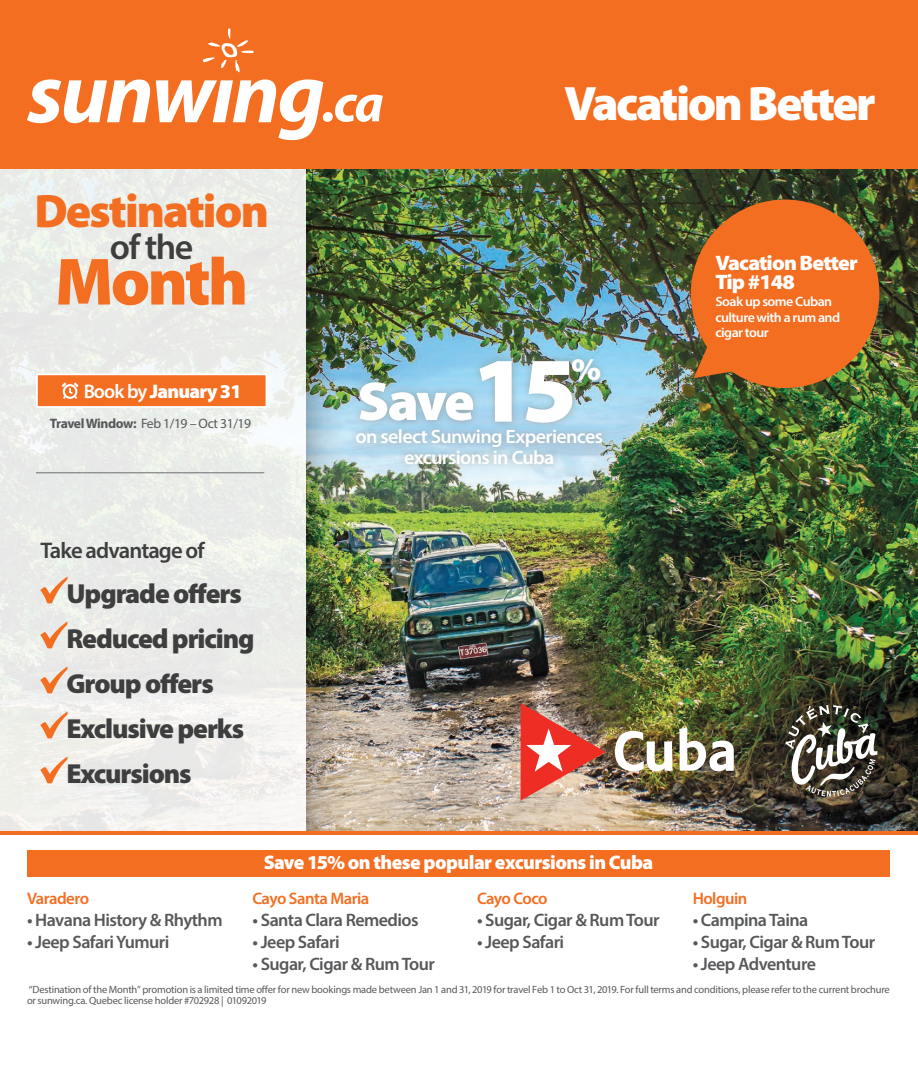
<style>
.page{position:relative;width:918px;height:1080px;background:#fff}
.page>*{position:absolute;margin:0;border:0;box-sizing:border-box;transform-origin:0 0}
.t1{font:900 93px "Myriad Pro";color:#fff;scale:1.04 1}
.t2{font:900 67.35px "Myriad Pro";letter-spacing:-.04em;color:#f36e21}
.t3{font:900 55.05px "Myriad Pro";color:#fff;scale:1.04 1}
.t4{font:900 48.6px "Myriad Pro";letter-spacing:-.05em;color:#fff}
.t5{font:900 47.1px "Myriad Pro";letter-spacing:-.04em;color:#f36e21}
.t6{font:600 35.85px "Myriad Pro";color:#3e3e3f}
.t7{font:900 31.5px "Myriad Pro";color:#fff;scale:1.04 1}
.t8{font:900 27.6px "Myriad Pro";letter-spacing:-.04em;color:#3e3e3f}
.t9{font:600 22.65px "Myriad Pro";letter-spacing:-.04em;color:#3e3e3f}
.t10{font:900 21px "Myriad Pro";letter-spacing:-.04em;color:#fff;scale:1.04 1}
.t11{font:900 19.8px "Myriad Pro";letter-spacing:-.03em;color:#fff}
.t12{font:600 19.35px/20.7px "Myriad Pro";letter-spacing:-.035em;color:#fff;text-align:center;scale:1.04 1}
.t13{font:600 18px "Myriad Pro";letter-spacing:-.03em;color:#57585a}
.t14{font:600 16.65px "Myriad Pro";letter-spacing:-.03em;color:#f36e21}
.t15{font:13.65px "Myriad Pro";letter-spacing:-.03em;color:#57585a}
.t16{font:600 13.5px/15.5px "Myriad Pro";letter-spacing:-.04em;color:#fff;scale:1.04 1}
.Legal{font:10.5px/10.5px "Myriad Pro";letter-spacing:-.02em;color:#57585a}
.s1{font-weight:600}
.s2{font-weight:700}
</style>
<div class="page">
<img style="left:306px;top:169px;width:612px;height:662px">
<svg style="left:0;top:169px;width:306px;height:662px;fill:#eaece9"></svg>
<div style="left:36px;top:373px;width:231px;height:35px;background:#f36e21;border:2px solid #fff"></div>
<svg style="left:62px;top:382px;width:17px;height:17px"></svg>
<div style="left:28px;top:850px;width:862px;height:26px;background:#f36e21"></div>
<hr style="left:36px;top:473px;width:228px;height:1px;background:#6c6d70">
<img style="left:306px;top:176px;width:44px;height:655px">
<svg style="left:40px;top:576px;width:27px;height:27px"></svg>
<svg style="left:40px;top:621px;width:27px;height:27px"></svg>
<svg style="left:40px;top:666px;width:27px;height:27px"></svg>
<svg style="left:40px;top:711px;width:27px;height:27px"></svg>
<svg style="left:40px;top:756px;width:27px;height:27px"></svg>
<svg style="left:690px;top:197px;width:192px;height:193px;background:#ca6824"></svg>
<div style="left:0;top:0;width:918px;height:169px;background:#f36e21"></div>
<svg style="left:203px;top:28px;width:51px;height:44px"></svg>
<svg style="left:27px;top:79px;width:123px;height:44px"></svg>
<svg style="left:156px;top:79px;width:167px;height:61px"></svg>
<div style="left:323px;top:112px;width:10px;height:10px;background:#fff;border-radius:50%"></div>
<svg style="left:335px;top:95px;width:48px;height:27px"></svg>
<img style="left:521px;top:703px;width:85px;height:98px">
<img style="left:615px;top:731px;width:58px;height:40px">
<img style="left:679px;top:727px;width:55px;height:45px">
<svg style="left:785px;top:705px;width:92px;height:92px"></svg>
<hr style="left:0;top:831px;width:918px;height:4px;background:#f36e21">
<div style="left:348px;top:352px;width:262px;height:120px;background:#827057;opacity:.45"></div>
<p class="t5" style="left:34px;top:184px;width:236px">Destination</p>
<p class="t2" style="left:55px;top:244px;width:195px">Month</p>
<p class="t6" style="left:110px;top:224px;width:85px">of the</p>
<h3 class="t11" style="left:83px;top:380px;width:160px"><span class="s1">Book by</span> January 31</h3>
<p class="t15" style="left:50px;top:415px;width:203px"><span class="s2">Travel Window:</span> Feb 1/19 – Oct 31/19</p>
<p class="t9" style="left:40px;top:536px;width:166px">Take advantage of</p>
<p class="t8" style="left:66px;top:578px;width:177px">Upgrade offers</p>
<p class="t8" style="left:66px;top:623px;width:190px">Reduced pricing</p>
<p class="t8" style="left:66px;top:668px;width:149px">Group offers</p>
<p class="t8" style="left:66px;top:713px;width:179px">Exclusive perks</p>
<p class="t8" style="left:66px;top:758px;width:127px">Excursions</p>
<p class="t4" style="left:564px;top:76px;width:313px">Vacation Better</p>
<p class="t10" style="left:716px;top:251px;width:138px">Vacation Better</p>
<p class="t10" style="left:716px;top:270px;width:78px">Tip #148</p>
<p class="t1" style="left:472px;top:337px;width:102px">15</p>
<p class="t7" style="left:571px;top:352px;width:30px">%</p>
<p class="t3" style="left:357px;top:370px;width:114px">Save</p>
<p class="t12" style="left:355px;top:426px;width:240px">on select Sunwing Experiences excursions in Cuba</p>
<p class="t16" style="left:715px;top:294px;width:121px">Soak up some Cuban culture with a rum and cigar tour</p>
<p class="t14" style="left:27px;top:888px;width:64px">Varadero</p>
<p class="t13" style="left:27px;top:909px;width:197px">• Havana History &amp; Rhythm</p>
<p class="t13" style="left:27px;top:931px;width:144px">• Jeep Safari Yumuri</p>
<h3 class="t11" style="left:264px;top:851px;width:391px">Save 15% on these popular excursions in Cuba</h3>
<p class="t14" style="left:252px;top:888px;width:118px">Cayo Santa Maria</p>
<p class="t13" style="left:252px;top:909px;width:168px">• Santa Clara Remedios</p>
<p class="t13" style="left:252px;top:931px;width:89px">• Jeep Safari</p>
<p class="t13" style="left:252px;top:952px;width:184px">• Sugar, Cigar &amp; Rum Tour</p>
<p class="t14" style="left:477px;top:888px;width:72px">Cayo Coco</p>
<p class="t13" style="left:477px;top:909px;width:184px">• Sugar, Cigar &amp; Rum Tour</p>
<p class="t13" style="left:477px;top:931px;width:89px">• Jeep Safari</p>
<p class="t14" style="left:693px;top:888px;width:56px">Holguin</p>
<p class="t13" style="left:693px;top:909px;width:117px">• Campina Taina</p>
<p class="t13" style="left:693px;top:931px;width:184px">• Sugar, Cigar &amp; Rum Tour</p>
<p class="t13" style="left:693px;top:952px;width:125px">• Jeep Adventure</p>
<p class="Legal" style="left:27px;top:984px;width:864px">“Destination of the Month” promotion is a limited time offer for new bookings made between Jan 1 and 31, 2019 for travel Feb 1 to Oct 31, 2019. For full terms and conditions, please refer to the current brochure or sunwing.ca. Quebec license holder #702928 | 01092019</p>
</div>
